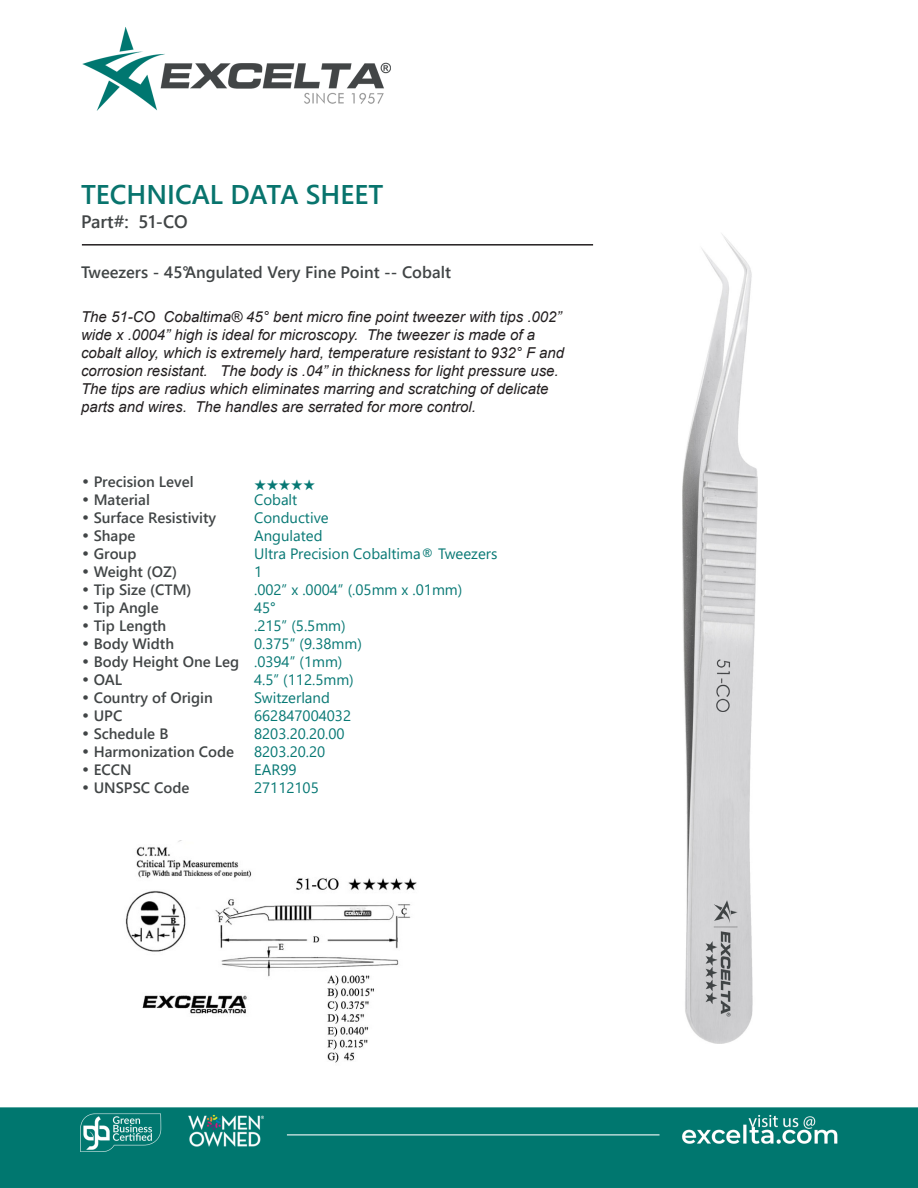
<style>
.page{position:relative;width:918px;height:1188px;background:#fff}
.page>*{position:absolute;margin:0;border:0;box-sizing:border-box;transform-origin:0 0}
.t1{font:700 27px "Yu Gothic UI";color:#08746d}
.t2{font:700 18px "Yu Gothic UI";color:#414546}
.t3{font:700 16.5px "Yu Gothic UI";color:#414546}
.t4{font:italic 15px/18px "Arial";color:#231f20}
.CT_s_CTM{font:15px "Yu Gothic UI";color:#077874}
.CT_s_CTM-2{font:700 15px "Yu Gothic UI";color:#414546}
.CT_s_CTM-3{font:15px "Zapf Ding Bats";color:#077874}
.s1{font-family:"Century Gothic";font-weight:400}
</style>
<div class="page">
<img style="left:0;top:27px;width:918px;height:1161px">
<img style="left:683px;top:232px;width:74px;height:812px">
<img style="left:120px;top:841px;width:302px;height:225px">
<hr style="left:82px;top:244px;width:511px;height:2px;background:#231f20">
<p class="t1" style="left:81px;top:178px;width:304px">TECHNICAL DATA SHEET</p>
<p class="t2" style="left:81px;top:212px;width:108px">Part#: 51-CO</p>
<p class="t3" style="left:81px;top:262px;width:371px">Tweezers - 45°Angulated Very Fine Point -- Cobalt</p>
<p class="t4" style="left:81px;top:308px;width:485px">The 51-CO Cobaltima® 45° bent micro fine point tweezer with tips .002” wide x .0004” high is ideal for microscopy. The tweezer is made of a cobalt alloy, which is extremely hard, temperature resistant to 932° F and corrosion resistant. The body is .04” in thickness for light pressure use.<br>The tips are radius which eliminates marring and scratching of delicate parts and wires. The handles are serrated for more control.</p>
<p class="CT_s_CTM-2" style="left:81px;top:473px;width:114px"><span class="s1">•</span> Precision Level</p>
<p class="CT_s_CTM-3" style="left:254px;top:476px;width:63px">★★★★★</p>
<p class="CT_s_CTM-2" style="left:81px;top:491px;width:70px"><span class="s1">•</span> Material</p>
<p class="CT_s_CTM" style="left:254px;top:485px;width:45px">Cobalt</p>
<p class="CT_s_CTM-2" style="left:81px;top:509px;width:137px"><span class="s1">•</span> Surface Resistivity</p>
<p class="CT_s_CTM" style="left:254px;top:503px;width:76px">Conductive</p>
<p class="CT_s_CTM-2" style="left:81px;top:527px;width:56px"><span class="s1">•</span> Shape</p>
<p class="CT_s_CTM" style="left:254px;top:521px;width:70px">Angulated</p>
<p class="CT_s_CTM-2" style="left:81px;top:545px;width:57px"><span class="s1">•</span> Group</p>
<p class="CT_s_CTM" style="left:254px;top:539px;width:245px">Ultra Precision Cobaltima® Tweezers</p>
<p class="CT_s_CTM-2" style="left:81px;top:563px;width:98px"><span class="s1">•</span> Weight (OZ)</p>
<p class="CT_s_CTM" style="left:254px;top:557px;width:10px">1</p>
<p class="CT_s_CTM-2" style="left:81px;top:581px;width:112px"><span class="s1">•</span> Tip Size (CTM)</p>
<p class="CT_s_CTM" style="left:254px;top:575px;width:210px">.002” x .0004” (.05mm x .01mm)</p>
<p class="CT_s_CTM-2" style="left:81px;top:599px;width:79px"><span class="s1">•</span> Tip Angle</p>
<p class="CT_s_CTM" style="left:254px;top:593px;width:23px">45°</p>
<p class="CT_s_CTM-2" style="left:81px;top:617px;width:87px"><span class="s1">•</span> Tip Length</p>
<p class="CT_s_CTM" style="left:254px;top:611px;width:93px">.215” (5.5mm)</p>
<p class="CT_s_CTM-2" style="left:81px;top:635px;width:95px"><span class="s1">•</span> Body Width</p>
<p class="CT_s_CTM" style="left:254px;top:629px;width:109px">0.375” (9.38mm)</p>
<p class="CT_s_CTM-2" style="left:81px;top:653px;width:160px"><span class="s1">•</span> Body Height One Leg</p>
<p class="CT_s_CTM" style="left:254px;top:647px;width:90px">.0394” (1mm)</p>
<p class="CT_s_CTM-2" style="left:81px;top:671px;width:43px"><span class="s1">•</span> OAL</p>
<p class="CT_s_CTM" style="left:254px;top:665px;width:101px">4.5” (112.5mm)</p>
<p class="CT_s_CTM-2" style="left:81px;top:689px;width:133px"><span class="s1">•</span> Country of Origin</p>
<p class="CT_s_CTM" style="left:254px;top:683px;width:77px">Switzerland</p>
<p class="CT_s_CTM-2" style="left:81px;top:707px;width:43px"><span class="s1">•</span> UPC</p>
<p class="CT_s_CTM" style="left:254px;top:701px;width:99px">662847004032</p>
<p class="CT_s_CTM-2" style="left:81px;top:725px;width:89px"><span class="s1">•</span> Schedule B</p>
<p class="CT_s_CTM" style="left:254px;top:719px;width:92px">8203.20.20.00</p>
<p class="CT_s_CTM-2" style="left:81px;top:743px;width:155px"><span class="s1">•</span> Harmonization Code</p>
<p class="CT_s_CTM" style="left:254px;top:737px;width:73px">8203.20.20</p>
<p class="CT_s_CTM-2" style="left:81px;top:761px;width:52px"><span class="s1">•</span> ECCN</p>
<p class="CT_s_CTM" style="left:254px;top:755px;width:44px">EAR99</p>
<p class="CT_s_CTM-2" style="left:81px;top:779px;width:110px"><span class="s1">•</span> UNSPSC Code</p>
<p class="CT_s_CTM" style="left:254px;top:773px;width:66px">27112105</p>
</div>
